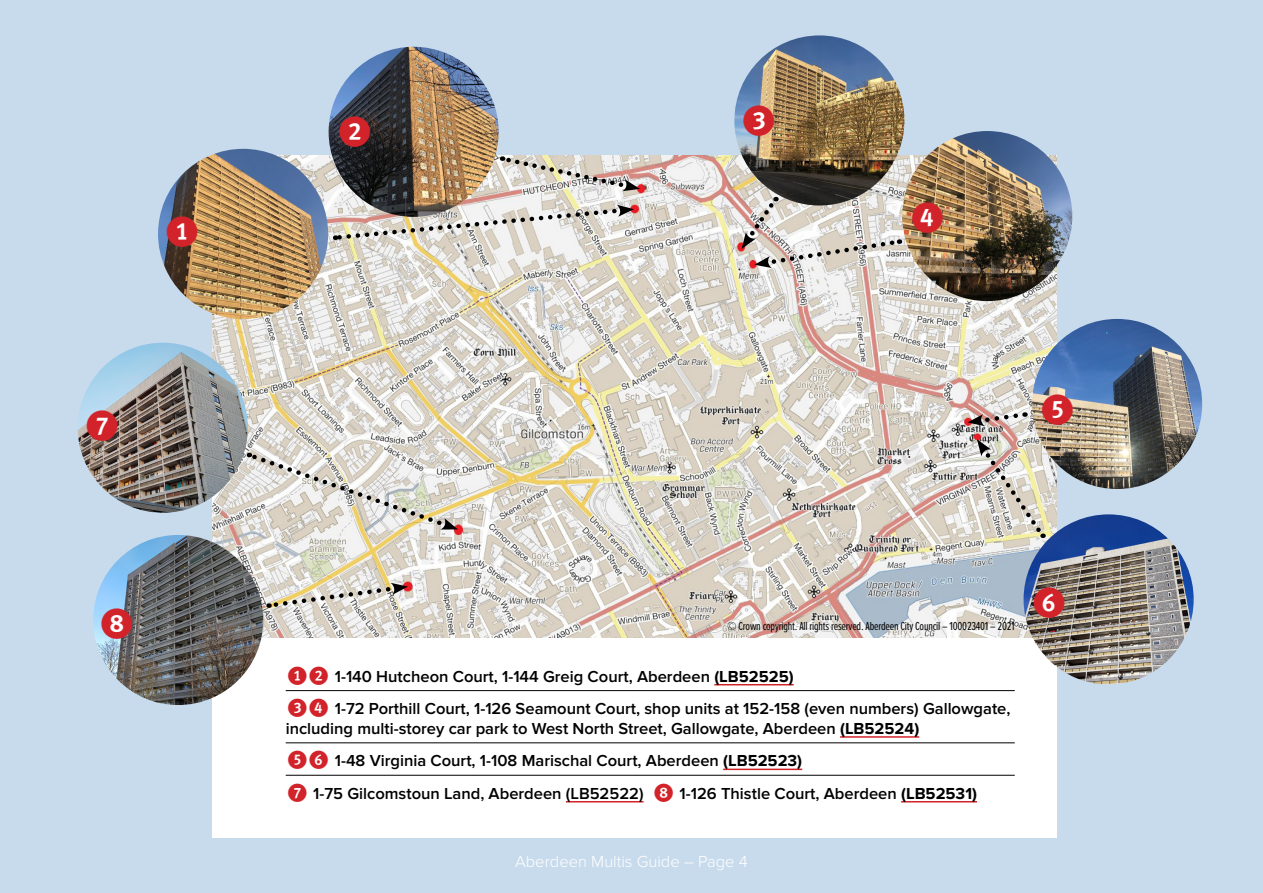
<style>
.page{position:relative;width:1263px;height:893px;background:#c8dbed}
.page>*{position:absolute;margin:0;border:0;box-sizing:border-box;transform-origin:0 0}
.t1{font:45px "FF Dingbests";color:#d2232a}
.t2{font:600 16.5px/32.4px "Proxima Nova";color:#000}
.t3{font:300 16.5px "Proxima Nova";color:#fff}
.t4{font:12px "Proxima Nova Ex Cn";letter-spacing:-.02em;color:#000}
.s1{font-family:"FF Dingbests";font-weight:400;font-size:27px;color:#d2232a}
.s2{font-weight:700}
</style>
<div class="page">
<div style="left:213px;top:637px;width:844px;height:201px;background:#fff"></div>
<img style="left:213px;top:155px;width:844px;height:482px">
<img style="left:158px;top:149px;width:170px;height:170px;border-radius:85px">
<img style="left:329px;top:47px;width:170px;height:170px;border-radius:85px">
<img style="left:734px;top:35px;width:170px;height:171px;border-radius:85px">
<img style="left:902px;top:131px;width:170px;height:170px;border-radius:85px">
<img style="left:1032px;top:319px;width:170px;height:170px;border-radius:85px">
<img style="left:1023px;top:514px;width:171px;height:170px;border-radius:85px">
<img style="left:78px;top:343px;width:170px;height:170px;border-radius:85px">
<img style="left:93px;top:535px;width:170px;height:170px;border-radius:85px">
<svg style="left:247px;top:451px;width:211px;height:78px"></svg>
<svg style="left:268px;top:583px;width:140px;height:27px"></svg>
<svg style="left:335px;top:205px;width:299px;height:37px"></svg>
<svg style="left:501px;top:155px;width:139px;height:36px"></svg>
<svg style="left:742px;top:196px;width:158px;height:72px"></svg>
<svg style="left:967px;top:410px;width:58px;height:16px"></svg>
<img style="left:977px;top:439px;width:69px;height:99px">
<hr style="left:286px;top:690px;width:729px;height:1px;background:#000">
<hr style="left:714px;top:684px;width:80px;height:1px;background:#d2232a">
<hr style="left:286px;top:742px;width:729px;height:1px;background:#000">
<hr style="left:840px;top:736px;width:79px;height:2px;background:#d2232a">
<hr style="left:286px;top:775px;width:729px;height:1px;background:#000">
<hr style="left:723px;top:769px;width:79px;height:1px;background:#d2232a">
<hr style="left:566px;top:801px;width:77px;height:1px;background:#d2232a">
<hr style="left:901px;top:801px;width:76px;height:1px;background:#d2232a">
<div style="left:343px;top:120px;width:23px;height:23px;background:#fff;border-radius:50%"></div>
<div style="left:171px;top:220px;width:23px;height:23px;background:#fff;border-radius:50%"></div>
<div style="left:747px;top:109px;width:23px;height:23px;background:#fff;border-radius:50%"></div>
<div style="left:916px;top:206px;width:23px;height:23px;background:#fff;border-radius:50%"></div>
<div style="left:1046px;top:398px;width:23px;height:23px;background:#fff;border-radius:50%"></div>
<div style="left:1038px;top:591px;width:23px;height:23px;background:#fff;border-radius:50%"></div>
<div style="left:106px;top:612px;width:23px;height:23px;background:#fff;border-radius:50%"></div>
<div style="left:91px;top:415px;width:23px;height:23px;background:#fff;border-radius:50%"></div>
<h1 class="t1" style="left:163px;top:208px;width:40px">1</h1>
<h1 class="t1" style="left:83px;top:402px;width:40px">7</h1>
<h1 class="t1" style="left:98px;top:599px;width:40px">8</h1>
<h1 class="t1" style="left:335px;top:108px;width:40px">2</h1>
<h1 class="t1" style="left:739px;top:97px;width:40px">3</h1>
<h1 class="t1" style="left:908px;top:194px;width:40px">4</h1>
<h1 class="t1" style="left:1038px;top:386px;width:40px">5</h1>
<p class="t4" style="left:727px;top:620px;width:289px">© Crown copyright. All rights reserved. Aberdeen City Council – 100023401 – 2021</p>
<p class="t2" style="left:286px;top:660px;width:726px"><span class="s1">12</span> 1-140 Hutcheon Court, 1-144 Greig Court, Aberdeen <span class="s2">(LB52525)<br></span><span class="s1">34</span> 1-72 Porthill Court, 1-126 Seamount Court, shop units at 152-158 (even numbers) Gallowgate,</p>
<p class="t2" style="left:286px;top:713px;width:693px">including multi-storey car park to West North Street, Gallowgate, Aberdeen <span class="s2">(LB52524)<br></span><span class="s1">56</span> 1-48 Virginia Court, 1-108 Marischal Court, Aberdeen <span class="s2">(LB52523)<br></span><span class="s1">7</span> 1-75 Gilcomstoun Land, Aberdeen (LB52522) <span class="s1">8</span> 1-126 Thistle Court, Aberdeen <span class="s2">(LB52531)</span></p>
<h1 class="t1" style="left:1030px;top:579px;width:40px">6</h1>
<p class="t3" style="left:515px;top:852px;width:234px">Aberdeen Multis Guide – Page 4</p>
</div>
